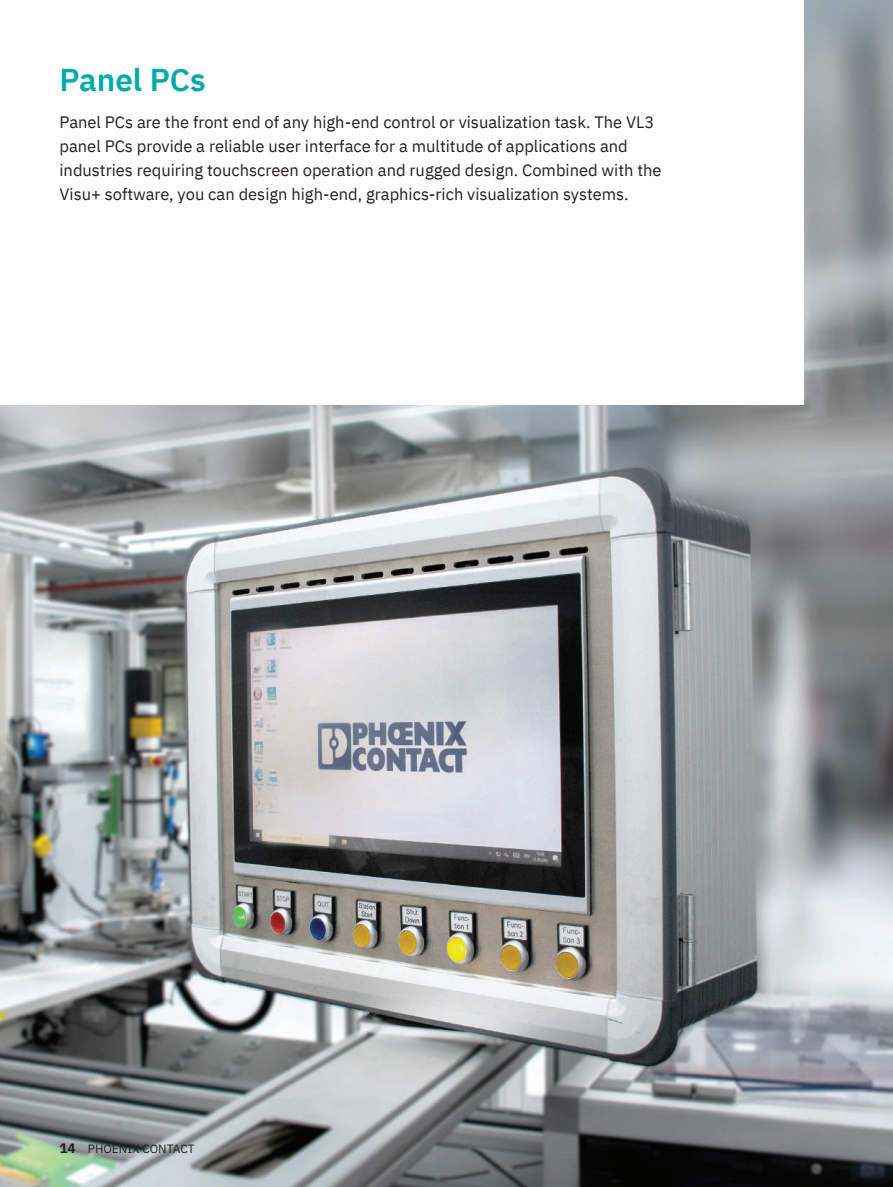
<style>
.page{position:relative;width:893px;height:1187px;background:#fff}
.page>*{position:absolute;margin:0;border:0;box-sizing:border-box;transform-origin:0 0}
.t1{font:600 31.5px "IBM Plex Sans";color:#00aaad}
.t2{font:16.5px/24px "IBM Plex Sans";color:#231f20}
.t3{font:12px "IBM Plex Sans";color:#231f20}
.s1{font-weight:700;font-size:13.5px}
</style>
<div class="page">
<img style="left:0;top:0;width:893px;height:1186px">
<div style="left:0;top:0;width:804px;height:404px;background:#fff"></div>
<h1 class="t1" style="left:60px;top:55px;width:148px">Panel PCs</h1>
<p class="t2" style="left:60px;top:109px;width:604px">Panel PCs are the front end of any high-end control or visualization task. The VL3 panel PCs provide a reliable user interface for a multitude of applications and industries requiring touchscreen operation and rugged design. Combined with the Visu+ software, you can design high-end, graphics-rich visualization systems.</p>
<p class="t3" style="left:60px;top:1139px;width:137px"><span class="s1">14</span> PHOENIX CONTACT</p>
</div>
